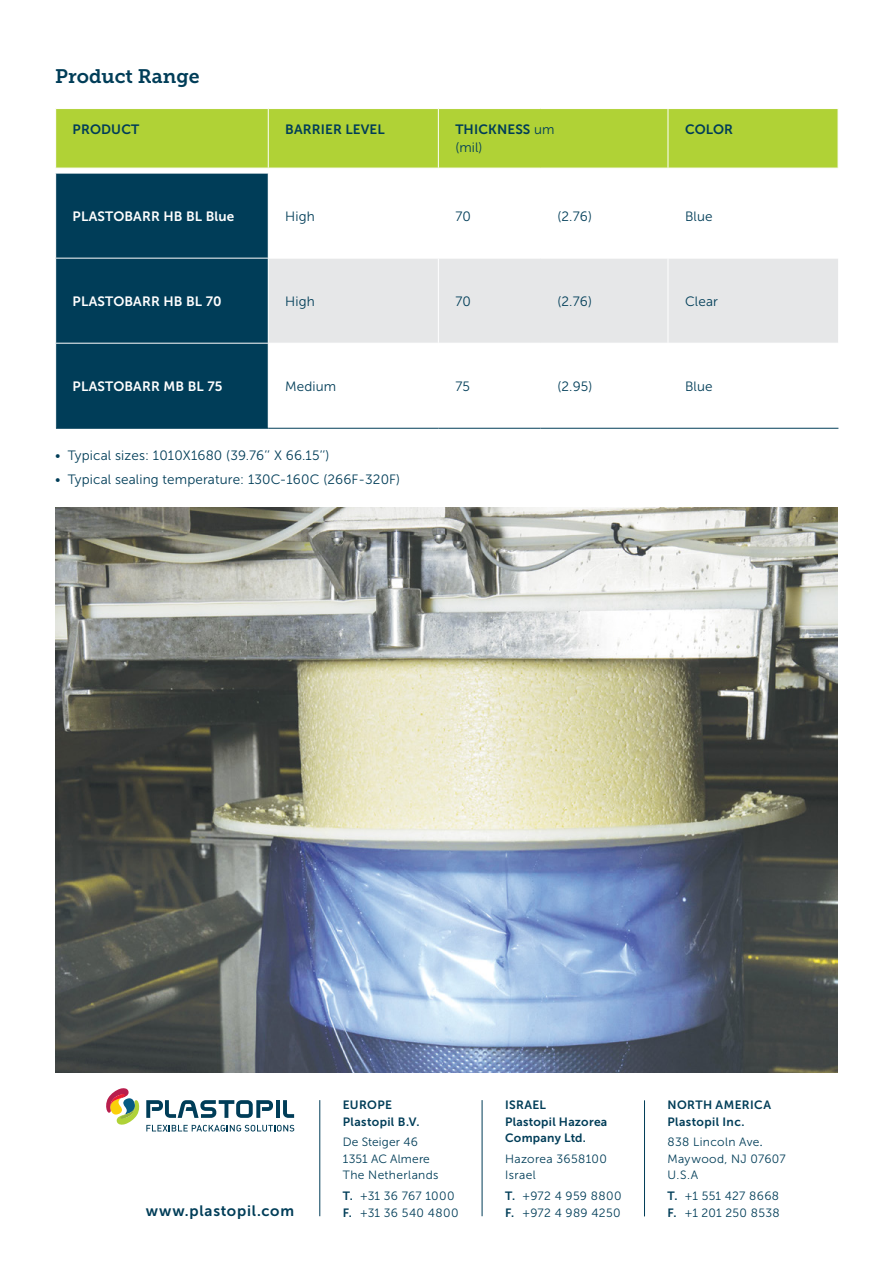
<style>
.page{position:relative;width:893px;height:1263px;background:#fff}
.page>*{position:absolute;margin:0;border:0;box-sizing:border-box;transform-origin:0 0}
.t1{font:19.5px "Museo Slab 700";color:#003d58}
.t2{font:15px "Museo Sans 700";letter-spacing:.05em;color:#003d58}
.t3{font:13.5px "Museo Sans 300";letter-spacing:.01em;color:#003d58}
.t4{font:13.5px "Museo Sans 700";letter-spacing:.01em;color:#fff}
.t5{font:13.5px "Museo Sans 700";letter-spacing:.01em;color:#003d58}
.t6{font:12px/16.5px "Museo Sans 300";letter-spacing:.03em;color:#003d58}
.t7{font:12px/16.5px "Museo Sans 700";letter-spacing:.025em;color:#003d58}
.s1{font-family:"Museo Sans 300"}
.s2{font-family:"Adobe Hebrew"}
.s3{font-family:"Museo Sans 700"}
</style>
<div class="page">
<hr style="left:482px;top:1100px;width:1px;height:116px;background:#003d58">
<hr style="left:644px;top:1100px;width:1px;height:116px;background:#003d58">
<hr style="left:319px;top:1100px;width:1px;height:116px;background:#003d58">
<svg style="left:106px;top:1088px;width:34px;height:37px"></svg>
<svg style="left:283px;top:1100px;width:11px;height:18px"></svg>
<svg style="left:146px;top:1100px;width:127px;height:18px"></svg>
<hr style="left:276px;top:1100px;width:4px;height:18px;background:#003d58">
<svg style="left:146px;top:1125px;width:148px;height:6px"></svg>
<div style="left:56px;top:109px;width:782px;height:59px;background:#b0d236"></div>
<div style="left:56px;top:174px;width:212px;height:254px;background:#003d58"></div>
<div style="left:269px;top:259px;width:569px;height:84px;background:#e6e7e8"></div>
<svg style="left:269px;top:427px;width:569px;height:1px"></svg>
<hr style="left:268px;top:109px;width:1px;height:59px;background:#fff">
<hr style="left:55px;top:258px;width:213px;height:1px;background:#fff">
<hr style="left:438px;top:258px;width:1px;height:85px;background:#fff">
<hr style="left:668px;top:258px;width:1px;height:85px;background:#fff">
<hr style="left:438px;top:344px;width:1px;height:84px;background:#fff">
<hr style="left:668px;top:344px;width:1px;height:84px;background:#fff">
<hr style="left:438px;top:109px;width:1px;height:59px;background:#fff">
<hr style="left:668px;top:109px;width:1px;height:59px;background:#fff">
<hr style="left:55px;top:343px;width:213px;height:1px;background:#fff">
<hr style="left:56px;top:428px;width:212px;height:1px;background:#003d58">
<hr style="left:268px;top:428px;width:170px;height:1px;background:#003d58">
<hr style="left:438px;top:428px;width:102px;height:1px;background:#003d58">
<hr style="left:540px;top:428px;width:128px;height:1px;background:#003d58">
<hr style="left:668px;top:428px;width:170px;height:1px;background:#003d58">
<img style="left:55px;top:507px;width:783px;height:566px">
<h1 class="t1" style="left:55px;top:65px;width:146px">Product Range</h1>
<p class="t5" style="left:73px;top:122px;width:68px">PRODUCT</p>
<p class="t5" style="left:285px;top:122px;width:101px">BARRIER LEVEL</p>
<p class="t5" style="left:455px;top:122px;width:101px">THICKNESS <span class="s1">um</span></p>
<p class="t3" style="left:455px;top:140px;width:29px">(mil)</p>
<p class="t5" style="left:685px;top:122px;width:50px">COLOR</p>
<p class="t4" style="left:73px;top:208px;width:163px">PLASTOBARR HB BL Blue</p>
<p class="t3" style="left:285px;top:209px;width:31px">High</p>
<p class="t3" style="left:455px;top:209px;width:17px">70</p>
<p class="t3" style="left:557px;top:209px;width:36px">(2.76)</p>
<p class="t3" style="left:685px;top:209px;width:29px">Blue</p>
<p class="t4" style="left:73px;top:294px;width:151px">PLASTOBARR HB BL 70</p>
<p class="t3" style="left:285px;top:294px;width:31px">High</p>
<p class="t3" style="left:455px;top:294px;width:17px">70</p>
<p class="t3" style="left:557px;top:294px;width:36px">(2.76)</p>
<p class="t3" style="left:685px;top:294px;width:34px">Clear</p>
<p class="t4" style="left:73px;top:379px;width:151px">PLASTOBARR MB BL 75</p>
<p class="t3" style="left:285px;top:379px;width:53px">Medium</p>
<p class="t3" style="left:455px;top:379px;width:16px">75</p>
<p class="t3" style="left:557px;top:379px;width:37px">(2.95)</p>
<p class="t3" style="left:685px;top:379px;width:29px">Blue</p>
<p class="t3" style="left:55px;top:448px;width:276px">• Typical sizes: 1010X1680 (39.76’’ X 66.15’’)</p>
<p class="t3" style="left:55px;top:472px;width:346px">• Typical sealing temperature: 130C-160C (266F-320F)</p>
<p class="t7" style="left:667px;top:1097px;width:105px">NORTH AMERICA<br>Plastopil Inc.</p>
<p class="t6" style="left:667px;top:1134px;width:120px">838 Lincoln Ave<span class="s2">.<br></span>Maywood, NJ 07607<br>U.S.A</p>
<p class="t6" style="left:667px;top:1188px;width:113px"><span class="s3">T.</span> +1 551 427 8668</p>
<p class="t7" style="left:343px;top:1097px;width:78px">EUROPE<br>Plastopil B.V.</p>
<p class="t6" style="left:343px;top:1134px;width:97px">De Steiger 46<br>1351 AC Almere<br>The Netherlands</p>
<p class="t6" style="left:343px;top:1188px;width:117px"><span class="s3">T.</span> +31 36 767 1000<br><span class="s3">F.</span> +31 36 540 4800</p>
<p class="t7" style="left:505px;top:1097px;width:104px">ISRAEL<br>Plastopil Hazorea<br>Company Ltd.</p>
<p class="t6" style="left:505px;top:1150px;width:103px">Hazorea 3658100<br>Israel</p>
<p class="t6" style="left:505px;top:1188px;width:118px"><span class="s3">T.</span> +972 4 959 8800<br><span class="s3">F.</span> +972 4 989 4250</p>
<p class="t2" style="left:146px;top:1203px;width:150px">www.plastopil.com</p>
<p class="t6" style="left:667px;top:1204px;width:114px"><span class="s3">F.</span> +1 201 250 8538</p>
</div>
